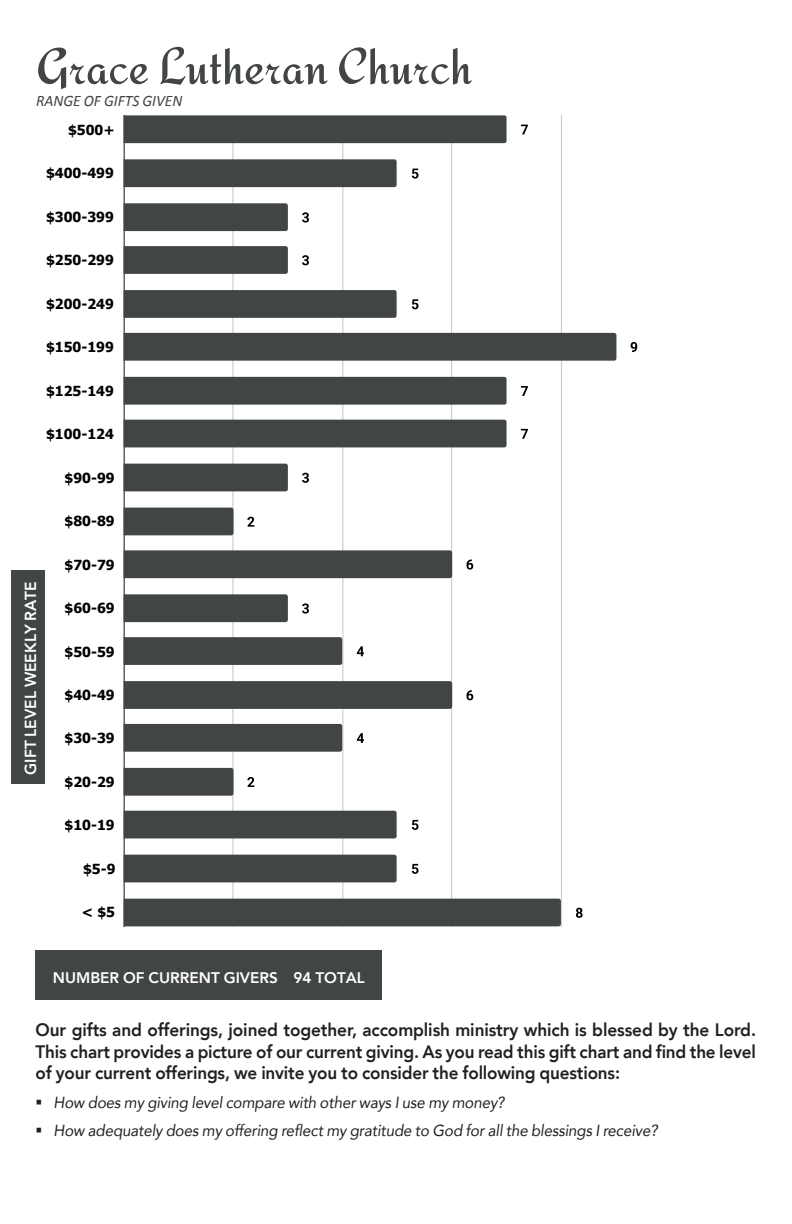
<style>
.page{position:relative;width:792px;height:1224px;background:#fff}
.page>*{position:absolute;margin:0;border:0;box-sizing:border-box;transform-origin:0 0}
.t1{font:51.2px "Redressed";color:#414544}
.t2{font:800 18px/21.6px "Avenir";letter-spacing:-.01em;color:#231f20;text-align:justify;scale:.96 1}
.t3{font:italic 16px "Avenir";letter-spacing:-.01em;color:#231f20;scale:.95 1}
.t4{font:800 16px "Avenir";color:#fff}
.t5{font:italic 16px "Calibri";color:#414544}
.t6{font:800 15.4px "Avenir";color:#fff}
.t7{font:700 13.8px "Tahoma";color:#000}
</style>
<div class="page">
<hr style="left:124px;top:116px;width:1px;height:811px;background:#333">
<hr style="left:232px;top:116px;width:2px;height:811px;background:#ccc">
<hr style="left:342px;top:116px;width:1px;height:811px;background:#ccc">
<hr style="left:451px;top:116px;width:1px;height:811px;background:#ccc">
<hr style="left:561px;top:116px;width:1px;height:811px;background:#ccc">
<div style="left:124px;top:116px;width:383px;height:27px;background:#414544"></div>
<div style="left:124px;top:159px;width:273px;height:28px;background:#414544"></div>
<div style="left:124px;top:203px;width:164px;height:28px;background:#414544"></div>
<svg style="left:124px;top:246px;width:164px;height:28px;background:#424645"></svg>
<svg style="left:124px;top:290px;width:273px;height:28px;background:#424645"></svg>
<div style="left:124px;top:333px;width:492px;height:28px;background:#414544"></div>
<div style="left:124px;top:377px;width:383px;height:28px;background:#414544"></div>
<div style="left:124px;top:420px;width:383px;height:27px;background:#414544"></div>
<div style="left:124px;top:464px;width:164px;height:27px;background:#414544"></div>
<div style="left:124px;top:508px;width:110px;height:27px;background:#414544"></div>
<div style="left:124px;top:550px;width:328px;height:28px;background:#414544"></div>
<div style="left:124px;top:594px;width:164px;height:28px;background:#414544"></div>
<svg style="left:124px;top:637px;width:218px;height:28px;background:#424645"></svg>
<svg style="left:124px;top:681px;width:328px;height:28px;background:#424645"></svg>
<div style="left:124px;top:724px;width:218px;height:28px;background:#414544"></div>
<div style="left:124px;top:768px;width:110px;height:28px;background:#414544"></div>
<div style="left:124px;top:811px;width:273px;height:27px;background:#414544"></div>
<div style="left:124px;top:855px;width:273px;height:27px;background:#414544"></div>
<div style="left:124px;top:899px;width:437px;height:27px;background:#414544"></div>
<svg style="left:520px;top:124px;width:8px;height:11px"></svg>
<svg style="left:411px;top:168px;width:8px;height:11px"></svg>
<svg style="left:302px;top:212px;width:7px;height:11px"></svg>
<svg style="left:302px;top:255px;width:7px;height:11px"></svg>
<svg style="left:411px;top:299px;width:8px;height:11px"></svg>
<svg style="left:630px;top:342px;width:8px;height:11px"></svg>
<svg style="left:520px;top:386px;width:8px;height:10px"></svg>
<svg style="left:520px;top:428px;width:8px;height:11px"></svg>
<svg style="left:302px;top:472px;width:7px;height:11px"></svg>
<svg style="left:247px;top:516px;width:8px;height:11px"></svg>
<svg style="left:466px;top:559px;width:8px;height:11px"></svg>
<svg style="left:302px;top:603px;width:7px;height:11px"></svg>
<svg style="left:356px;top:646px;width:8px;height:11px"></svg>
<svg style="left:466px;top:690px;width:8px;height:11px"></svg>
<svg style="left:356px;top:733px;width:8px;height:10px"></svg>
<svg style="left:247px;top:777px;width:8px;height:10px"></svg>
<svg style="left:411px;top:819px;width:8px;height:11px"></svg>
<svg style="left:411px;top:863px;width:8px;height:11px"></svg>
<svg style="left:575px;top:907px;width:8px;height:11px"></svg>
<div style="left:36px;top:950px;width:346px;height:50px;background:#414544"></div>
<div style="left:11px;top:570px;width:34px;height:214px;background:#414544"></div>
<p class="t1" style="left:36px;top:25px;width:438px">Grace Lutheran Church</p>
<p class="t5" style="left:36px;top:90px;width:148px">RANGE OF GIFTS GIVEN</p>
<p class="t4" style="left:18px;top:775px;width:195px;rotate:-90deg">GIFT LEVEL WEEKLY RATE</p>
<p class="t7" style="left:68px;top:120px;width:48px">$500+</p>
<p class="t7" style="left:46px;top:164px;width:69px">$400-499</p>
<p class="t7" style="left:46px;top:207px;width:69px">$300-399</p>
<p class="t7" style="left:46px;top:251px;width:69px">$250-299</p>
<p class="t7" style="left:46px;top:294px;width:69px">$200-249</p>
<p class="t7" style="left:46px;top:338px;width:69px">$150-199</p>
<p class="t7" style="left:46px;top:381px;width:69px">$125-149</p>
<p class="t7" style="left:46px;top:424px;width:69px">$100-124</p>
<p class="t7" style="left:65px;top:468px;width:52px">$90-99</p>
<p class="t7" style="left:65px;top:511px;width:52px">$80-89</p>
<p class="t7" style="left:65px;top:555px;width:52px">$70-79</p>
<p class="t7" style="left:65px;top:598px;width:52px">$60-69</p>
<p class="t7" style="left:65px;top:642px;width:52px">$50-59</p>
<p class="t7" style="left:65px;top:685px;width:52px">$40-49</p>
<p class="t7" style="left:65px;top:729px;width:52px">$30-39</p>
<p class="t7" style="left:65px;top:772px;width:52px">$20-29</p>
<p class="t7" style="left:65px;top:816px;width:52px">$10-19</p>
<p class="t7" style="left:83px;top:859px;width:34px">$5-9</p>
<p class="t7" style="left:82px;top:903px;width:35px">&lt; $5</p>
<p class="t6" style="left:53px;top:966px;width:313px">NUMBER OF CURRENT GIVERS 94 TOTAL</p>
<p class="t2" style="left:36px;top:1019px;width:752px">Our gifts and offerings, joined together, accomplish ministry which is blessed by the Lord.<br>This chart provides a picture of our current giving. As you read this gift chart and find the level of your current offerings, we invite you to consider the following questions:</p>
<p class="t3" style="left:54px;top:1092px;width:476px">How does my giving level compare with other ways I use my money?</p>
<p class="t3" style="left:54px;top:1120px;width:637px">How adequately does my offering reflect my gratitude to God for all the blessings I receive?</p>
</div>
